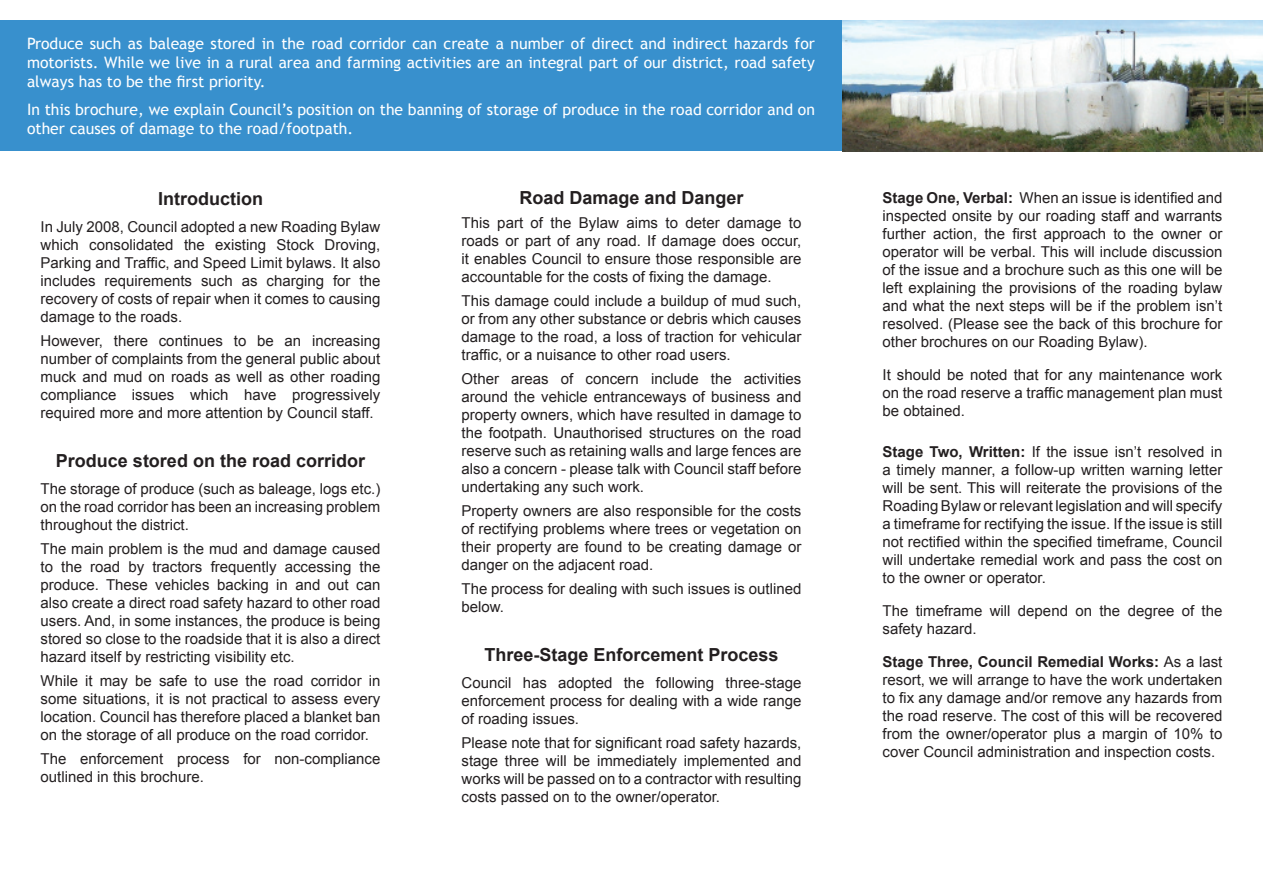
<style>
.page{position:relative;width:1263px;height:893px;background:#fff}
.page>*{position:absolute;margin:0;border:0;box-sizing:border-box;transform-origin:0 0}
.t1{font:700 18px "Arial";color:#231f20}
.t2{font:15.75px/18.9px "Trebuchet MS";color:#fff;text-align:justify}
.t3{font:15px/18px "Arial";color:#231f20;text-align:justify}
.s1{font-weight:700}
</style>
<div class="page">
<div style="left:0;top:21px;width:842px;height:130px;background:#3890cd"></div>
<img style="left:842px;top:21px;width:421px;height:130px">
<p class="t2" style="left:27px;top:35px;width:789px">Produce such as baleage stored in the road corridor can create a number of direct and indirect hazards for motorists. While we live in a rural area and farming activities are an integral part of our district, road safety always has to be the first priority.</p>
<p class="t2" style="left:27px;top:100px;width:789px">In this brochure, we explain Council’s position on the banning of storage of produce in the road corridor and on other causes of damage to the road/footpath.</p>
<p class="t1" style="left:158px;top:187px;width:106px">Introduction</p>
<p class="t3" style="left:40px;top:218px;width:341px">In July 2008, Council adopted a new Roading Bylaw which consolidated the existing Stock Droving, Parking and Traffic, and Speed Limit bylaws. It also includes requirements such as charging for the recovery of costs of repair when it comes to causing damage to the roads.</p>
<p class="t3" style="left:40px;top:332px;width:341px">However, there continues to be an increasing number of complaints from the general public about muck and mud on roads as well as other roading compliance issues which have progressively required more and more attention by Council staff.</p>
<p class="t1" style="left:56px;top:449px;width:311px">Produce stored on the road corridor</p>
<p class="t3" style="left:40px;top:480px;width:341px">The storage of produce (such as baleage, logs etc.) on the road corridor has been an increasing problem throughout the district.</p>
<p class="t3" style="left:40px;top:540px;width:341px">The main problem is the mud and damage caused to the road by tractors frequently accessing the produce. These vehicles backing in and out can also create a direct road safety hazard to other road users. And, in some instances, the produce is being stored so close to the roadside that it is also a direct hazard itself by restricting visibility etc.</p>
<p class="t3" style="left:40px;top:672px;width:341px">While it may be safe to use the road corridor in some situations, it is not practical to assess every location. Council has therefore placed a blanket ban on the storage of all produce on the road corridor.</p>
<p class="t3" style="left:40px;top:750px;width:341px">The enforcement process for non-compliance outlined in this brochure.</p>
<p class="t1" style="left:519px;top:186px;width:226px">Road Damage and Danger</p>
<p class="t3" style="left:461px;top:214px;width:341px">This part of the Bylaw aims to deter damage to roads or part of any road. If damage does occur, it enables Council to ensure those responsible are accountable for the costs of fixing the damage.</p>
<p class="t3" style="left:461px;top:292px;width:341px">This damage could include a buildup of mud such, or from any other substance or debris which causes damage to the road, a loss of traction for vehicular traffic, or a nuisance to other road users.</p>
<p class="t3" style="left:461px;top:370px;width:341px">Other areas of concern include the activities around the vehicle entranceways of business and property owners, which have resulted in damage to the footpath. Unauthorised structures on the road reserve such as retaining walls and large fences are also a concern - please talk with Council staff before undertaking any such work.</p>
<p class="t3" style="left:461px;top:502px;width:341px">Property owners are also responsible for the costs of rectifying problems where trees or vegetation on their property are found to be creating damage or danger on the adjacent road.</p>
<p class="t3" style="left:461px;top:580px;width:341px">The process for dealing with such issues is outlined below.</p>
<p class="t1" style="left:484px;top:642px;width:296px">Three-Stage Enforcement Process</p>
<p class="t3" style="left:461px;top:674px;width:341px">Council has adopted the following three-stage enforcement process for dealing with a wide range of roading issues.</p>
<p class="t3" style="left:461px;top:734px;width:341px">Please note that for significant road safety hazards, stage three will be immediately implemented and works will be passed on to a contractor with resulting costs passed on to the owner/operator.</p>
<p class="t3" style="left:882px;top:189px;width:341px"><span class="s1">Stage One, Verbal:</span> When an issue is identified and inspected onsite by our roading staff and warrants further action, the first approach to the owner or operator will be verbal. This will include discussion of the issue and a brochure such as this one will be left explaining the provisions of the roading bylaw and what the next steps will be if the problem isn’t resolved. (Please see the back of this brochure for other brochures on our Roading Bylaw).</p>
<p class="t3" style="left:882px;top:366px;width:341px">It should be noted that for any maintenance work on the road reserve a traffic management plan must be obtained.</p>
<p class="t3" style="left:882px;top:443px;width:341px"><span class="s1">Stage Two, Written:</span> If the issue isn’t resolved in a timely manner, a follow-up written warning letter will be sent. This will reiterate the provisions of the Roading Bylaw or relevant legislation and will specify a timeframe for rectifying the issue. If the issue is still not rectified within the specified timeframe, Council will undertake remedial work and pass the cost on to the owner or operator.</p>
<p class="t3" style="left:882px;top:602px;width:341px">The timeframe will depend on the degree of the safety hazard.</p>
<p class="t3" style="left:882px;top:653px;width:341px"><span class="s1">Stage Three, Council Remedial Works:</span> As a last resort, we will arrange to have the work undertaken to fix any damage and/or remove any hazards from the road reserve. The cost of this will be recovered from the owner/operator plus a margin of 10% to cover Council administration and inspection costs.</p>
</div>
